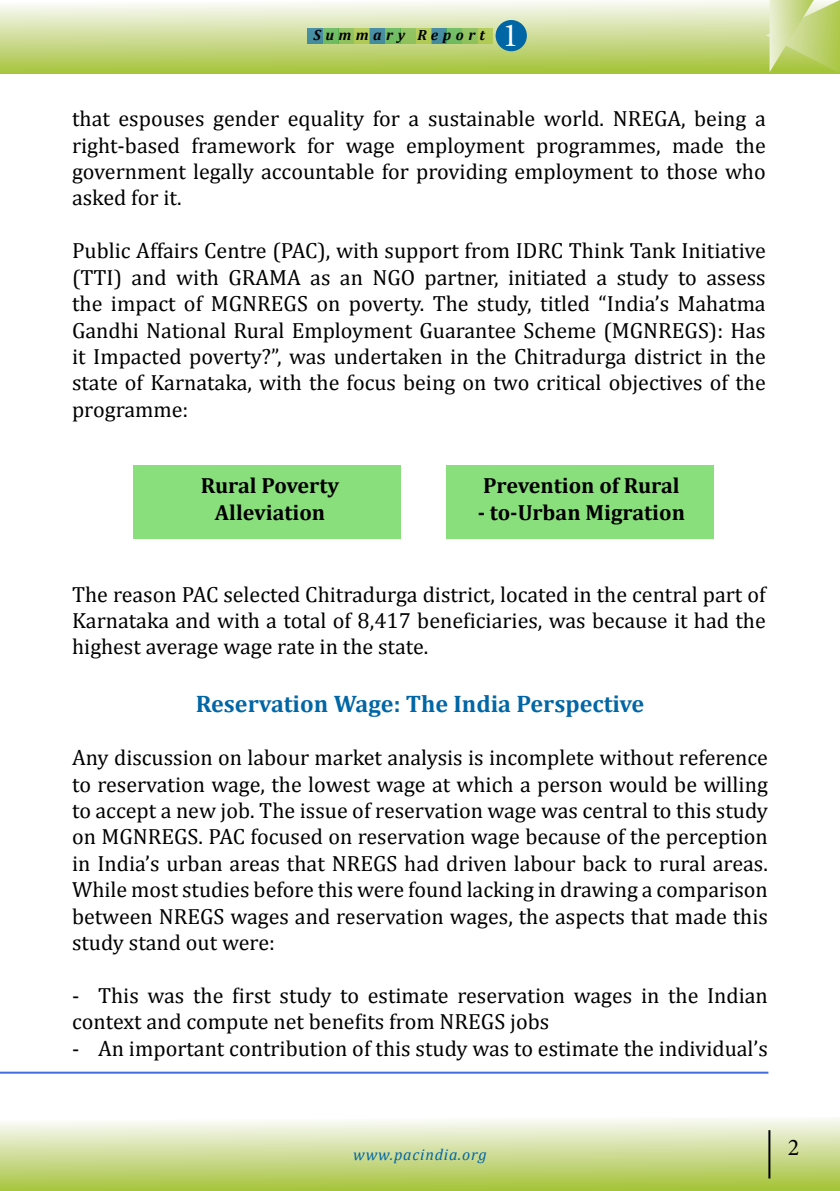
<style>
.page{position:relative;width:840px;height:1191px;background:#fff}
.page>*{position:absolute;margin:0;border:0;box-sizing:border-box;transform-origin:0 0}
.t1{font:33.6px "Minion Pro";color:#fff}
.t2{font:700 24px "Cambria";color:#0066a6}
.t3{font:24px "Minion Pro";color:#000}
.t4{font:22px/26.4px "Cambria";color:#000;text-align:justify}
.t5{font:700 22px/26.4px "Cambria";color:#000;text-align:center}
.t6{font:italic 16px "Cambria";letter-spacing:.05em;color:#0066a6}
.t7{font:italic 700 14.8px "Cambria";letter-spacing:.3em;color:#000}
</style>
<div class="page">
<div style="left:0;top:1117px;width:839px;height:74px;background:linear-gradient(to bottom,#fbfbfa,#a5c23b)"></div>
<div style="left:0;top:0;width:839px;height:73px;background:linear-gradient(to bottom,#fbfaf9,#a5c239)"></div>
<hr style="left:768px;top:1130px;width:2px;height:48px;background:#000">
<div style="left:307px;top:28px;width:16px;height:16px;background:#468ea1"></div>
<div style="left:369px;top:28px;width:15px;height:16px;background:#468ea1"></div>
<div style="left:431px;top:28px;width:15px;height:16px;background:#468ea1"></div>
<div style="left:338px;top:28px;width:16px;height:16px;background:#91c361"></div>
<div style="left:400px;top:28px;width:15px;height:16px;background:#91c361"></div>
<div style="left:462px;top:28px;width:15px;height:16px;background:#91c260"></div>
<div style="left:323px;top:28px;width:15px;height:16px;background:#71bd64"></div>
<div style="left:384px;top:28px;width:16px;height:16px;background:#71bd64"></div>
<div style="left:446px;top:28px;width:16px;height:16px;background:#71bd63"></div>
<div style="left:354px;top:28px;width:15px;height:16px;background:#b3cc59"></div>
<div style="left:415px;top:28px;width:16px;height:16px;background:#b3cc59"></div>
<div style="left:477px;top:28px;width:16px;height:16px;background:#b2cc59"></div>
<div style="left:495px;top:20px;width:31px;height:31px;background:#0066a6;border-radius:50%"></div>
<hr style="left:0;top:1071px;width:768px;height:2px;background:#406cdd">
<svg style="left:765px;top:0;width:74px;height:73px;background:#c4d781"></svg>
<div style="left:133px;top:465px;width:267px;height:74px;background:#89df7c"></div>
<div style="left:446px;top:465px;width:267px;height:74px;background:#89df7c"></div>
<p class="t7" style="left:313px;top:24px;width:173px">Summary Report</p>
<h1 class="t1" style="left:502px;top:15px;width:18px">1</h1>
<p class="t4" style="left:72px;top:105px;width:694px">that espouses gender equality for a sustainable world. NREGA, being a right-based framework for wage employment programmes, made the government legally accountable for providing employment to those who asked for it.</p>
<p class="t4" style="left:72px;top:237px;width:694px">Public Affairs Centre (PAC), with support from IDRC Think Tank Initiative (TTI) and with GRAMA as an NGO partner, initiated a study to assess the impact of MGNREGS on poverty. The study, titled “India’s Mahatma Gandhi National Rural Employment Guarantee Scheme (MGNREGS): Has it Impacted poverty?”, was undertaken in the Chitradurga district in the state of Karnataka, with the focus being on two critical objectives of the programme:</p>
<p class="t5" style="left:201px;top:472px;width:140px">Rural Poverty<br>Alleviation</p>
<p class="t5" style="left:483px;top:472px;width:198px">Prevention of Rural</p>
<p class="t5" style="left:477px;top:498px;width:209px">- to-Urban Migration</p>
<p class="t4" style="left:72px;top:581px;width:694px">The reason PAC selected Chitradurga district, located in the central part of Karnataka and with a total of 8,417 beneficiaries, was because it had the highest average wage rate in the state.</p>
<p class="t2" style="left:195px;top:687px;width:450px">Reservation Wage: The India Perspective</p>
<p class="t4" style="left:72px;top:744px;width:697px">Any discussion on labour market analysis is incomplete without reference to reservation wage, the lowest wage at which a person would be willing to accept a new job. The issue of reservation wage was central to this study on MGNREGS. PAC focused on reservation wage because of the perception in India’s urban areas that NREGS had driven labour back to rural areas.<br>While most studies before this were found lacking in drawing a comparison between NREGS wages and reservation wages, the aspects that made this study stand out were:</p>
<p class="t4" style="left:72px;top:982px;width:697px">- This was the first study to estimate reservation wages in the Indian context and compute net benefits from NREGS jobs</p>
<p class="t4" style="left:72px;top:1034px;width:697px">- An important contribution of this study was to estimate the individual’s</p>
<p class="t6" style="left:353px;top:1143px;width:135px">www.pacindia.org</p>
<p class="t3" style="left:787px;top:1133px;width:13px">2</p>
</div>
